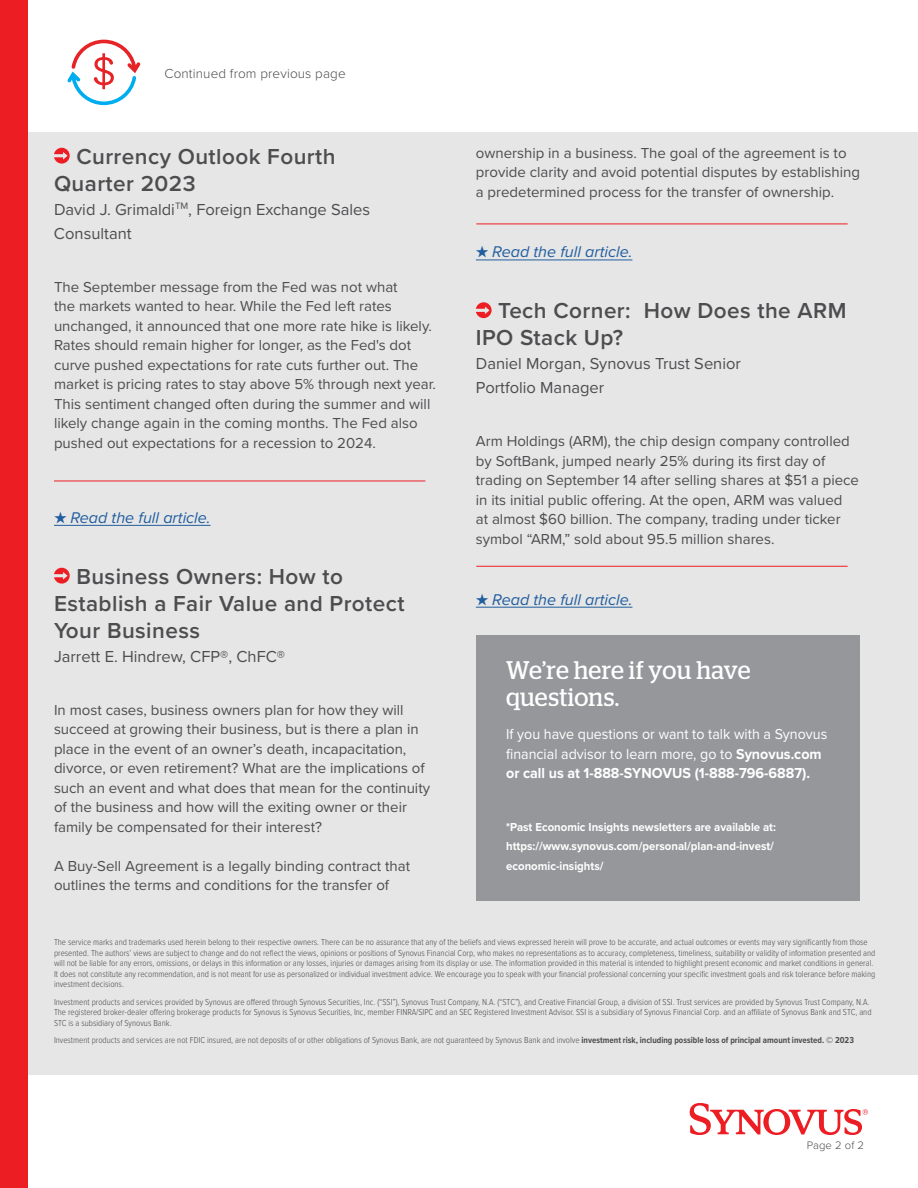
<style>
.page{position:relative;width:918px;height:1188px;background:#fff}
.page>*{position:absolute;margin:0;border:0;box-sizing:border-box;transform-origin:0 0}
.t1{font:25.5px/27px "Stag";letter-spacing:.005em;color:#fff;scale:.95 1}
.t2{font:600 22.5px/27px "Proxima Nova";letter-spacing:.02em;color:#4d4d4f}
.t3{font:16.5px/24px "Proxima Nova";color:#4d4d4f}
.t4{font:italic 16.2px "Proxima Nova";color:#215e9e}
.t5{font:15px/19.5px "Proxima Nova";color:#4d4d4f}
.t6{font:15px/19.5px "Proxima Nova";color:#fff;scale:.95 1}
.t7{font:300 13.5px "Proxima Nova";letter-spacing:.01em;color:#4d4d4f}
.t8{font:700 12px/19.5px "Proxima Nova";color:#fff;scale:.95 1}
.t9{font:300 11.25px "Proxima Nova";letter-spacing:.01em;color:#4d4d4f}
.t10{font:300 9px/10.5px "Proxima Nova Cond";color:#4d4d4f}
.s1{font-weight:700}
</style>
<div class="page">
<div style="left:0;top:132px;width:918px;height:943px;background:#e6e6e7"></div>
<svg style="left:690px;top:1103px;width:178px;height:32px"></svg>
<div style="left:0;top:0;width:27px;height:1188px;background:#ed1d24"></div>
<svg style="left:67px;top:40px;width:74px;height:65px"></svg>
<hr style="left:54px;top:525px;width:157px;height:1px;background:#215e9e">
<svg style="left:54px;top:148px;width:16px;height:16px"></svg>
<svg style="left:54px;top:568px;width:16px;height:16px"></svg>
<hr style="left:476px;top:259px;width:156px;height:1px;background:#215e9e">
<hr style="left:476px;top:607px;width:156px;height:1px;background:#215e9e">
<svg style="left:476px;top:302px;width:16px;height:16px"></svg>
<hr style="left:476px;top:224px;width:372px;height:1px;background:#ed1d24">
<hr style="left:476px;top:566px;width:372px;height:1px;background:#ed1d24">
<hr style="left:54px;top:481px;width:371px;height:1px;background:#ed1d24">
<div style="left:476px;top:635px;width:383px;height:266px;background:#95979a"></div>
<h3 class="t7" style="left:164px;top:64px;width:183px">Continued from previous page</h3>
<h2 class="t2" style="left:54px;top:142px;width:283px;text-indent:22px">Currency Outlook Fourth<br>Quarter 2023</h2>
<h3 class="t3" style="left:54px;top:196px;width:318px">David J. Grimaldi<sup>TM</sup>, Foreign Exchange Sales<br>Consultant</h3>
<p class="t5" style="left:54px;top:276px;width:384px">The September message from the Fed was not what<br>the markets wanted to hear. While the Fed left rates unchanged, it announced that one more rate hike is likely.<br>Rates should remain higher for longer, as the Fed's dot curve pushed expectations for rate cuts further out. The market is pricing rates to stay above 5% through next year.<br>This sentiment changed often during the summer and will likely change again in the coming months. The Fed also pushed out expectations for a recession to 2024.</p>
<h3 class="t4" style="left:54px;top:505px;width:158px">★ Read the full article.</h3>
<h2 class="t2" style="left:54px;top:562px;width:352px;text-indent:22px">Business Owners: How to<br>Establish a Fair Value and Protect<br>Your Business</h2>
<h3 class="t3" style="left:54px;top:643px;width:233px">Jarrett E. Hindrew, CFP®, ChFC®</h3>
<p class="t5" style="left:54px;top:699px;width:378px">In most cases, business owners plan for how they will succeed at growing their business, but is there a plan in place in the event of an owner’s death, incapacitation, divorce, or even retirement? What are the implications of such an event and what does that mean for the continuity of the business and how will the exiting owner or their family be compensated for their interest?</p>
<h3 class="t5" style="left:54px;top:855px;width:358px">A Buy-Sell Agreement is a legally binding contract that outlines the terms and conditions for the transfer of</h3>
<h3 class="t5" style="left:476px;top:142px;width:386px">ownership in a business. The goal of the agreement is to provide clarity and avoid potential disputes by establishing a predetermined process for the transfer of ownership.</h3>
<h3 class="t4" style="left:476px;top:240px;width:158px">★ Read the full article.</h3>
<h2 class="t2" style="left:476px;top:297px;width:372px;text-indent:22px">Tech Corner: How Does the ARM<br>IPO Stack Up?</h2>
<h3 class="t3" style="left:476px;top:351px;width:267px">Daniel Morgan, Synovus Trust Senior<br>Portfolio Manager</h3>
<p class="t5" style="left:476px;top:431px;width:385px">Arm Holdings (ARM), the chip design company controlled by SoftBank, jumped nearly 25% during its first day of trading on September 14 after selling shares at $51 a piece in its initial public offering. At the open, ARM was valued<br>at almost $60 billion. The company, trading under ticker symbol “ARM,” sold about 95.5 million shares.</p>
<h3 class="t4" style="left:476px;top:587px;width:158px">★ Read the full article.</h3>
<h1 class="t1" style="left:506px;top:656px;width:259px">We’re here if you have questions.</h1>
<h3 class="t6" style="left:506px;top:724px;width:340px">If you have questions or want to talk with a Synovus financial advisor to learn more, go to <span class="s1">Synovus.com or call us at 1-888-SYNOVUS (1-888-796-6887).</span></h3>
<h3 class="t8" style="left:506px;top:817px;width:285px">*Past Economic Insights newsletters are available at: https://www.synovus.com/personal/plan-and-invest/ economic-insights/</h3>
<p class="t10" style="left:54px;top:937px;width:823px">The service marks and trademarks used herein belong to their respective owners. There can be no assurance that any of the beliefs and views expressed herein will prove to be accurate, and actual outcomes or events may vary significantly from those presented. The authors’ views are subject to change and do not reflect the views, opinions or positions of Synovus Financial Corp, who makes no representations as to accuracy, completeness, timeliness, suitability or validity of information presented and will not be liable for any errors, omissions, or delays in this information or any losses, injuries or damages arising from its display or use. The information provided in this material is intended to highlight present economic and market conditions in general.<br>It does not constitute any recommendation, and is not meant for use as personalized or individual investment advice. We encourage you to speak with your financial professional concerning your specific investment goals and risk tolerance before making investment decisions.</p>
<p class="t10" style="left:54px;top:996px;width:819px">Investment products and services provided by Synovus are offered through Synovus Securities, Inc. (“SSI”), Synovus Trust Company, N.A. (“STC”), and Creative Financial Group, a division of SSI. Trust services are provided by Synovus Trust Company, N.A.<br>The registered broker-dealer offering brokerage products for Synovus is Synovus Securities, Inc, member FINRA/SIPC and an SEC Registered Investment Advisor. SSI is a subsidiary of Synovus Financial Corp. and an affiliate of Synovus Bank and STC, and<br>STC is a subsidiary of Synovus Bank.</p>
<p class="t10" style="left:54px;top:1034px;width:801px">Investment products and services are not FDIC insured, are not deposits of or other obligations of Synovus Bank, are not guaranteed by Synovus Bank and involve <span class="s1">investment risk, including possible loss of principal amount invested. © 2023</span></p>
<p class="t9" style="left:807px;top:1137px;width:59px">Page 2 of 2</p>
</div>
